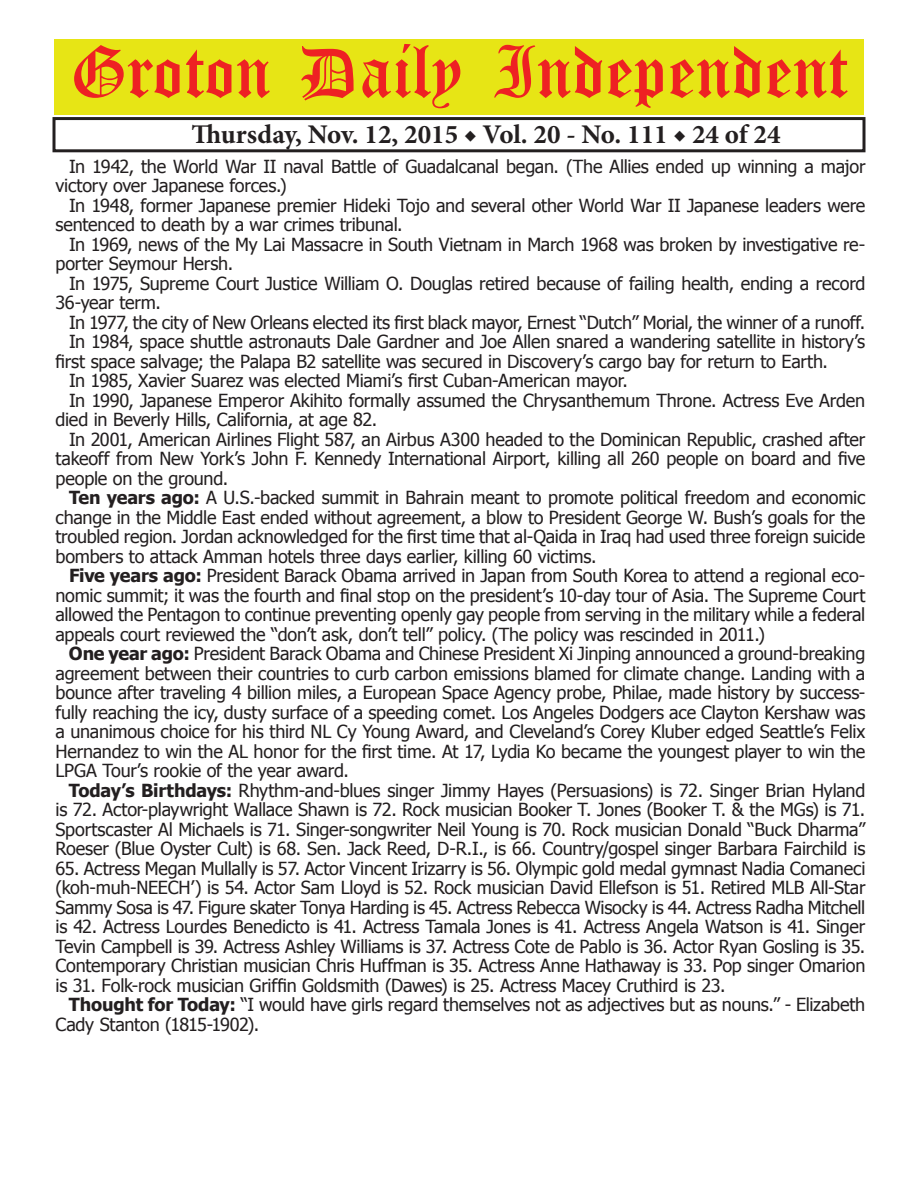
<style>
.page{position:relative;width:918px;height:1188px;background:#fff}
.page>*{position:absolute;margin:0;border:0;box-sizing:border-box;transform-origin:0 0}
.t1{font:54px "Old English Five";color:#ee2123}
.t2{font:700 27px "Minion Pro";color:#231f20}
.t3{font:18px/19.5px "Tahoma";letter-spacing:-.015em;color:#231f20}
.s1{font-weight:700}
</style>
<div class="page">
<div style="left:52px;top:117px;width:814px;height:35px;border:3px solid #231f20"></div>
<div style="left:54px;top:40px;width:810px;height:75px;background:#e7e515"></div>
<h1 class="t1" style="left:70px;top:47px;width:779px">Groton Daily Independent</h1>
<h2 class="t2" style="left:191px;top:116px;width:591px">Thursday, Nov. 12, 2015 ◆ Vol. 20 - No. 111 ◆ 24 of 24</h2>
<p class="t3" style="left:56px;top:156px;width:812px;text-indent:14px">In 1942, the World War II naval Battle of Guadalcanal began. (The Allies ended up winning a major victory over Japanese forces.)</p>
<p class="t3" style="left:56px;top:195px;width:811px;text-indent:14px">In 1948, former Japanese premier Hideki Tojo and several other World War II Japanese leaders were sentenced to death by a war crimes tribunal.</p>
<p class="t3" style="left:56px;top:234px;width:812px;text-indent:14px">In 1969, news of the My Lai Massacre in South Vietnam in March 1968 was broken by investigative re&shy;porter Seymour Hersh.</p>
<p class="t3" style="left:56px;top:273px;width:812px;text-indent:14px">In 1975, Supreme Court Justice William O. Douglas retired because of failing health, ending a record<br>36-year term.</p>
<p class="t3" style="left:69px;top:312px;width:798px">In 1977, the city of New Orleans elected its first black mayor, Ernest “Dutch” Morial, the winner of a runoff.</p>
<p class="t3" style="left:69px;top:331px;width:798px">In 1984, space shuttle astronauts Dale Gardner and Joe Allen snared a wandering satellite in history’s</p>
<p class="t3" style="left:56px;top:351px;width:774px">first space salvage; the Palapa B2 satellite was secured in Discovery’s cargo bay for return to Earth.</p>
<p class="t3" style="left:69px;top:370px;width:560px">In 1985, Xavier Suarez was elected Miami’s first Cuban-American mayor.</p>
<p class="t3" style="left:69px;top:390px;width:798px">In 1990, Japanese Emperor Akihito formally assumed the Chrysanthemum Throne. Actress Eve Arden</p>
<p class="t3" style="left:56px;top:409px;width:323px">died in Beverly Hills, California, at age 82.</p>
<p class="t3" style="left:69px;top:429px;width:798px">In 2001, American Airlines Flight 587, an Airbus A300 headed to the Dominican Republic, crashed after</p>
<p class="t3" style="left:56px;top:448px;width:811px">takeoff from New York’s John F. Kennedy International Airport, killing all 260 people on board and five</p>
<p class="t3" style="left:56px;top:468px;width:174px">people on the ground.</p>
<p class="t3" style="left:69px;top:487px;width:798px"><span class="s1">Ten years ago:</span> A U.S.-backed summit in Bahrain meant to promote political freedom and economic</p>
<p class="t3" style="left:56px;top:507px;width:811px">change in the Middle East ended without agreement, a blow to President George W. Bush’s goals for the</p>
<p class="t3" style="left:56px;top:526px;width:811px">troubled region. Jordan acknowledged for the first time that al-Qaida in Iraq had used three foreign suicide</p>
<p class="t3" style="left:56px;top:546px;width:543px">bombers to attack Amman hotels three days earlier, killing 60 victims.</p>
<p class="t3" style="left:69px;top:565px;width:798px"><span class="s1">Five years ago:</span> President Barack Obama arrived in Japan from South Korea to attend a regional eco-</p>
<p class="t3" style="left:55px;top:585px;width:811px">nomic summit; it was the fourth and final stop on the president’s 10-day tour of Asia. The Supreme Court</p>
<p class="t3" style="left:55px;top:604px;width:811px">allowed the Pentagon to continue preventing openly gay people from serving in the military while a federal</p>
<p class="t3" style="left:55px;top:624px;width:711px">appeals court reviewed the “don’t ask, don’t tell” policy. (The policy was rescinded in 2011.)</p>
<p class="t3" style="left:69px;top:643px;width:798px"><span class="s1">One year ago:</span> President Barack Obama and Chinese President Xi Jinping announced a ground-breaking</p>
<p class="t3" style="left:55px;top:663px;width:811px">agreement between their countries to curb carbon emissions blamed for climate change. Landing with a</p>
<p class="t3" style="left:55px;top:682px;width:811px">bounce after traveling 4 billion miles, a European Space Agency probe, Philae, made history by success-</p>
<p class="t3" style="left:55px;top:702px;width:811px">fully reaching the icy, dusty surface of a speeding comet. Los Angeles Dodgers ace Clayton Kershaw was</p>
<p class="t3" style="left:55px;top:721px;width:811px">a unanimous choice for his third NL Cy Young Award, and Cleveland’s Corey Kluber edged Seattle’s Felix</p>
<p class="t3" style="left:55px;top:741px;width:811px">Hernandez to win the AL honor for the first time. At 17, Lydia Ko became the youngest player to win the</p>
<p class="t3" style="left:55px;top:760px;width:295px">LPGA Tour’s rookie of the year award.</p>
<p class="t3" style="left:69px;top:780px;width:798px"><span class="s1">Today’s Birthdays:</span> Rhythm-and-blues singer Jimmy Hayes (Persuasions) is 72. Singer Brian Hyland</p>
<p class="t3" style="left:55px;top:799px;width:811px">is 72. Actor-playwright Wallace Shawn is 72. Rock musician Booker T. Jones (Booker T. &amp; the MGs) is 71.</p>
<p class="t3" style="left:55px;top:819px;width:811px">Sportscaster Al Michaels is 71. Singer-songwriter Neil Young is 70. Rock musician Donald “Buck Dharma”</p>
<p class="t3" style="left:55px;top:838px;width:811px">Roeser (Blue Oyster Cult) is 68. Sen. Jack Reed, D-R.I., is 66. Country/gospel singer Barbara Fairchild is</p>
<p class="t3" style="left:55px;top:858px;width:812px;text-align:justify">65. Actress Megan Mullally is 57. Actor Vincent Irizarry is 56. Olympic gold medal gymnast Nadia Comaneci (koh-muh-NEECH’) is 54. Actor Sam Lloyd is 52. Rock musician David Ellefson is 51. Retired MLB All-Star Sammy Sosa is 47. Figure skater Tonya Harding is 45. Actress Rebecca Wisocky is 44. Actress Radha Mitchell is 42. Actress Lourdes Benedicto is 41. Actress Tamala Jones is 41. Actress Angela Watson is 41. Singer Tevin Campbell is 39. Actress Ashley Williams is 37. Actress Cote de Pablo is 36. Actor Ryan Gosling is 35.<br>Contemporary Christian musician Chris Huffman is 35. Actress Anne Hathaway is 33. Pop singer Omarion is 31. Folk-rock musician Griffin Goldsmith (Dawes) is 25. Actress Macey Cruthird is 23.</p>
<p class="t3" style="left:55px;top:994px;width:811px;text-indent:14px"><span class="s1">Thought for Today:</span> “I would have girls regard themselves not as adjectives but as nouns.” - Elizabeth<br>Cady Stanton (1815-1902).</p>
</div>
